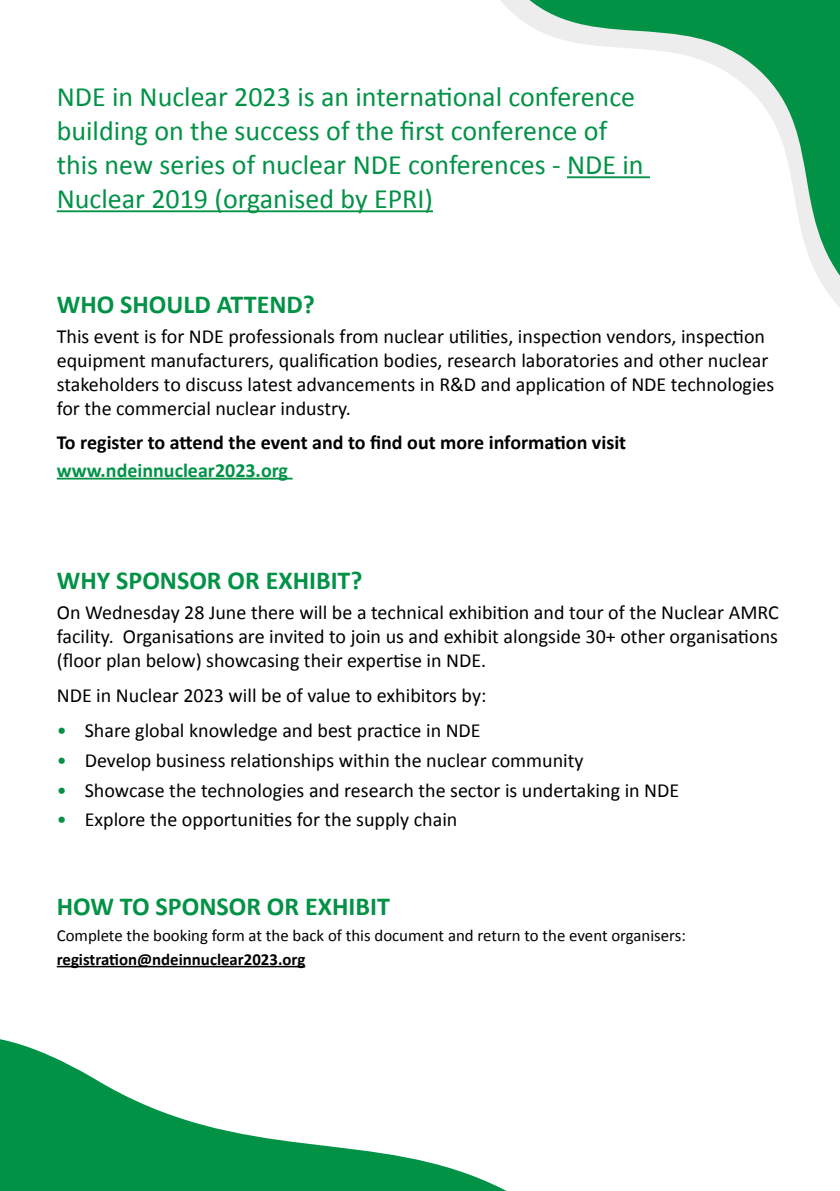
<style>
.page{position:relative;width:840px;height:1191px;background:#fff}
.page>*{position:absolute;margin:0;border:0;box-sizing:border-box;transform-origin:0 0}
.t1{font:28px/34px "Calibri";color:#029246}
.t2{font:700 26px "Calibri";color:#029246}
.t3{font:20px/24px "Calibri";color:#000}
.t4{font:700 20px "Calibri";color:#000}
.t5{font:700 20px "Calibri";color:#029246}
.t6{font:16.8px "Calibri";color:#000}
.t7{font:700 16.8px "Calibri";color:#000}
.s1{color:#029246}
</style>
<div class="page">
<hr style="left:57px;top:210px;width:376px;height:2px;background:#029246">
<hr style="left:57px;top:478px;width:235px;height:1px;background:#029246">
<hr style="left:57px;top:966px;width:248px;height:1px;background:#000">
<svg style="left:0;top:1039px;width:507px;height:152px"></svg>
<svg style="left:500px;top:0;width:339px;height:306px"></svg>
<h1 class="t1" style="left:57px;top:80px;width:588px">NDE in Nuclear 2023 is an international conference building on the success of the first conference of this new series of nuclear NDE conferences - NDE in Nuclear 2019 (organised by EPRI)</h1>
<h2 class="t2" style="left:57px;top:288px;width:259px">WHO SHOULD ATTEND?</h2>
<p class="t3" style="left:57px;top:324px;width:718px">This event is for NDE professionals from nuclear utilities, inspection vendors, inspection equipment manufacturers, qualification bodies, research laboratories and other nuclear stakeholders to discuss latest advancements in R&amp;D and application of NDE technologies for the commercial nuclear industry.</p>
<p class="t4" style="left:57px;top:429px;width:570px">To register to attend the event and to find out more information visit</p>
<p class="t5" style="left:57px;top:457px;width:233px">www.ndeinnuclear2023.org</p>
<h2 class="t2" style="left:57px;top:563px;width:307px">WHY SPONSOR OR EXHIBIT?</h2>
<p class="t3" style="left:57px;top:600px;width:723px;text-align:justify">On Wednesday 28 June there will be a technical exhibition and tour of the Nuclear AMRC facility. Organisations are invited to join us and exhibit alongside 30+ other organisations (floor plan below) showcasing their expertise in NDE.</p>
<p class="t3" style="left:57px;top:683px;width:431px">NDE in Nuclear 2023 will be of value to exhibitors by:</p>
<p class="t3" style="left:57px;top:718px;width:425px"><span class="s1">•</span> Share global knowledge and best practice in NDE</p>
<p class="t3" style="left:57px;top:748px;width:528px"><span class="s1">•</span> Develop business relationships within the nuclear community</p>
<p class="t3" style="left:57px;top:778px;width:623px"><span class="s1">•</span> Showcase the technologies and research the sector is undertaking in NDE</p>
<p class="t3" style="left:57px;top:807px;width:402px"><span class="s1">•</span> Explore the opportunities for the supply chain</p>
<h2 class="t2" style="left:57px;top:889px;width:334px">HOW TO SPONSOR OR EXHIBIT</h2>
<p class="t6" style="left:57px;top:925px;width:630px">Complete the booking form at the back of this document and return to the event organisers:</p>
<p class="t7" style="left:57px;top:948px;width:250px">registration@ndeinnuclear2023.org</p>
</div>
